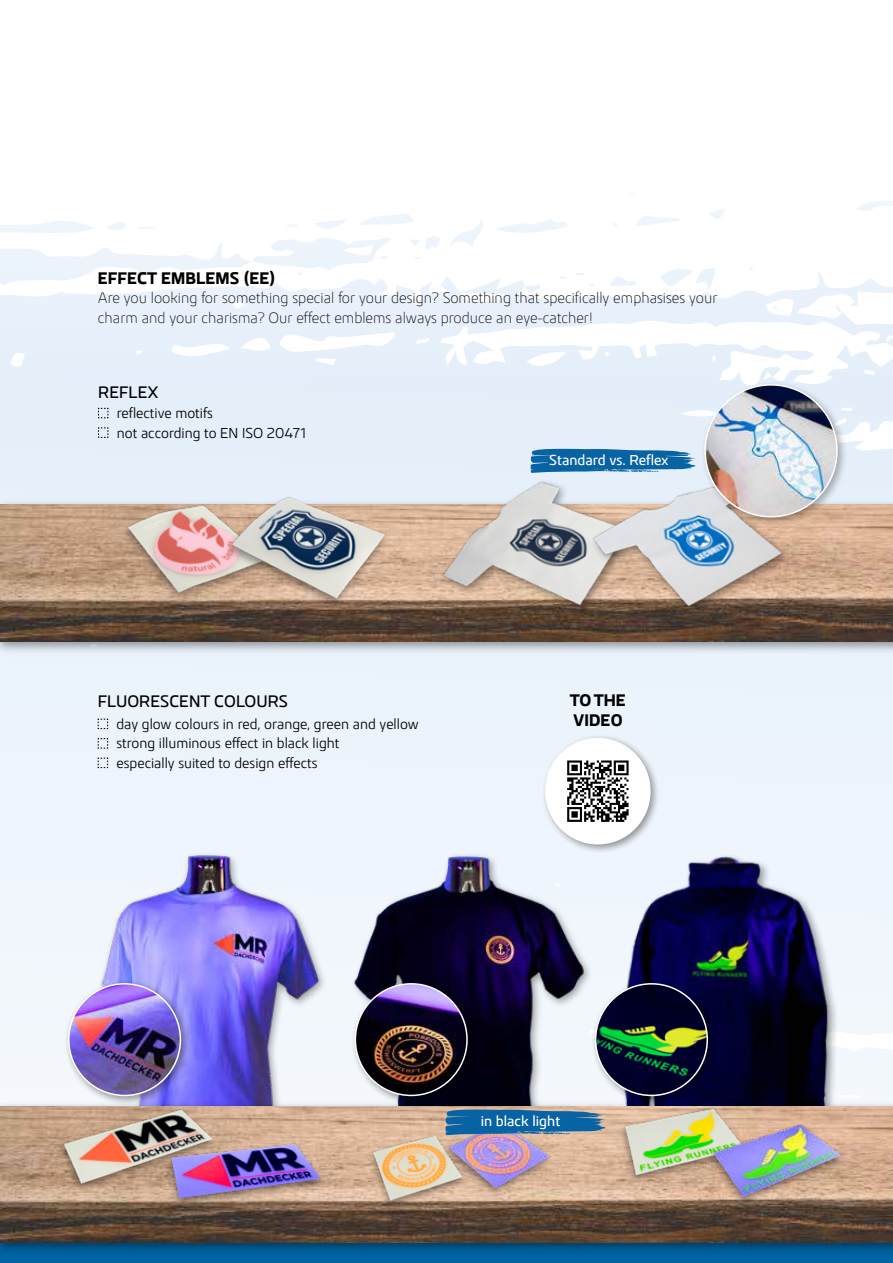
<style>
.page{position:relative;width:893px;height:1263px;background:#fff}
.page>*{position:absolute;margin:0;border:0;box-sizing:border-box;transform-origin:0 0}
.t1{font:700 16.5px/19.5px "Kuro";color:#000}
.t2{font:500 16.5px "Kuro";color:#000}
.t3{font:300 15px/19.5px "Kuro";color:#000}
.t4{font:14.25px/19.5px "Kuro";color:#000}
.t5{font:500 14.25px "Kuro";color:#fff}
</style>
<div class="page">
<div style="left:0;top:387px;width:893px;height:714px;background:#ebf3fb"></div>
<div style="left:0;top:0;width:893px;height:387px;background:linear-gradient(to bottom,#fff,#eef5fc)"></div>
<svg style="left:97px;top:718px;width:11px;height:11px"></svg>
<svg style="left:97px;top:738px;width:11px;height:11px"></svg>
<svg style="left:97px;top:757px;width:11px;height:11px"></svg>
<svg style="left:98px;top:408px;width:11px;height:11px"></svg>
<svg style="left:98px;top:427px;width:11px;height:11px"></svg>
<div style="left:97px;top:851px;width:741px;height:293px;background:#f0f6fc"></div>
<img style="left:355px;top:855px;width:232px;height:246px">
<img style="left:627px;top:850px;width:235px;height:251px">
<img style="left:95px;top:854px;width:229px;height:247px">
<div style="left:0;top:1242px;width:893px;height:21px;background:#0063a3"></div>
<div style="left:64px;top:979px;width:127px;height:127px;background:#000;opacity:.4"></div>
<img style="left:69px;top:984px;width:111px;height:111px;border-radius:56px">
<div style="left:351px;top:979px;width:127px;height:127px;background:#000;opacity:.4"></div>
<img style="left:355px;top:984px;width:112px;height:111px;border-radius:56px">
<div style="left:355px;top:983px;width:113px;height:113px;border:2px solid #fff;border-radius:50%"></div>
<div style="left:591px;top:979px;width:127px;height:127px;background:#000;opacity:.4"></div>
<img style="left:596px;top:984px;width:111px;height:111px;border-radius:56px">
<div style="left:541px;top:734px;width:120px;height:120px;background:#000;opacity:.4"></div>
<div style="left:545px;top:738px;width:106px;height:106px;background:#fff;border-radius:50%"></div>
<svg style="left:567px;top:760px;width:62px;height:62px"></svg>
<svg style="left:530px;top:449px;width:166px;height:23px;background:#2777b0"></svg>
<div style="left:0;top:499px;width:893px;height:155px;background:#000;opacity:.4"></div>
<img style="left:0;top:505px;width:893px;height:136px">
<img style="left:111px;top:491px;width:117px;height:110px">
<div style="left:223px;top:494px;width:167px;height:115px;background:#000;opacity:.4"></div>
<img style="left:228px;top:490px;width:165px;height:110px">
<img style="left:438px;top:472px;width:149px;height:142px">
<img style="left:587px;top:472px;width:207px;height:143px">
<div style="left:700px;top:380px;width:148px;height:148px;background:#000;opacity:.3"></div>
<img style="left:705px;top:385px;width:132px;height:132px;border-radius:66px">
<div style="left:0;top:1101px;width:893px;height:155px;background:#000;opacity:.4"></div>
<img style="left:0;top:1106px;width:893px;height:137px">
<img style="left:612px;top:1093px;width:140px;height:93px">
<div style="left:706px;top:1122px;width:140px;height:85px;background:#000;opacity:.4"></div>
<img style="left:708px;top:1112px;width:139px;height:92px">
<img style="left:347px;top:1120px;width:140px;height:94px">
<img style="left:56px;top:1089px;width:165px;height:110px">
<img style="left:154px;top:1108px;width:178px;height:119px">
<img style="left:427px;top:1105px;width:144px;height:95px">
<svg style="left:445px;top:1109px;width:160px;height:26px;background:#2f73a3"></svg>
<p class="t1" style="left:98px;top:268px;width:179px">EFFECT EMBLEMS (EE)</p>
<p class="t3" style="left:98px;top:288px;width:621px">Are you looking for something special for your design? Something that specifically emphasises your charm and your charisma? Our effect emblems always produce an eye-catcher!</p>
<p class="t2" style="left:98px;top:382px;width:62px">REFLEX</p>
<p class="t4" style="left:117px;top:403px;width:191px">reflective motifs<br>not according to EN ISO 20471</p>
<p class="t2" style="left:98px;top:691px;width:192px">FLUORESCENT COLOURS</p>
<p class="t4" style="left:117px;top:714px;width:304px">day glow colours in red, orange, green and yellow strong illuminous effect in black light<br>especially suited to design effects</p>
<p class="t5" style="left:549px;top:451px;width:121px">Standard vs. Reflex</p>
<p class="t1" style="left:570px;top:690px;width:58px">TO THE<br>VIDEO</p>
<p class="t5" style="left:481px;top:1112px;width:81px">in black light</p>
</div>
